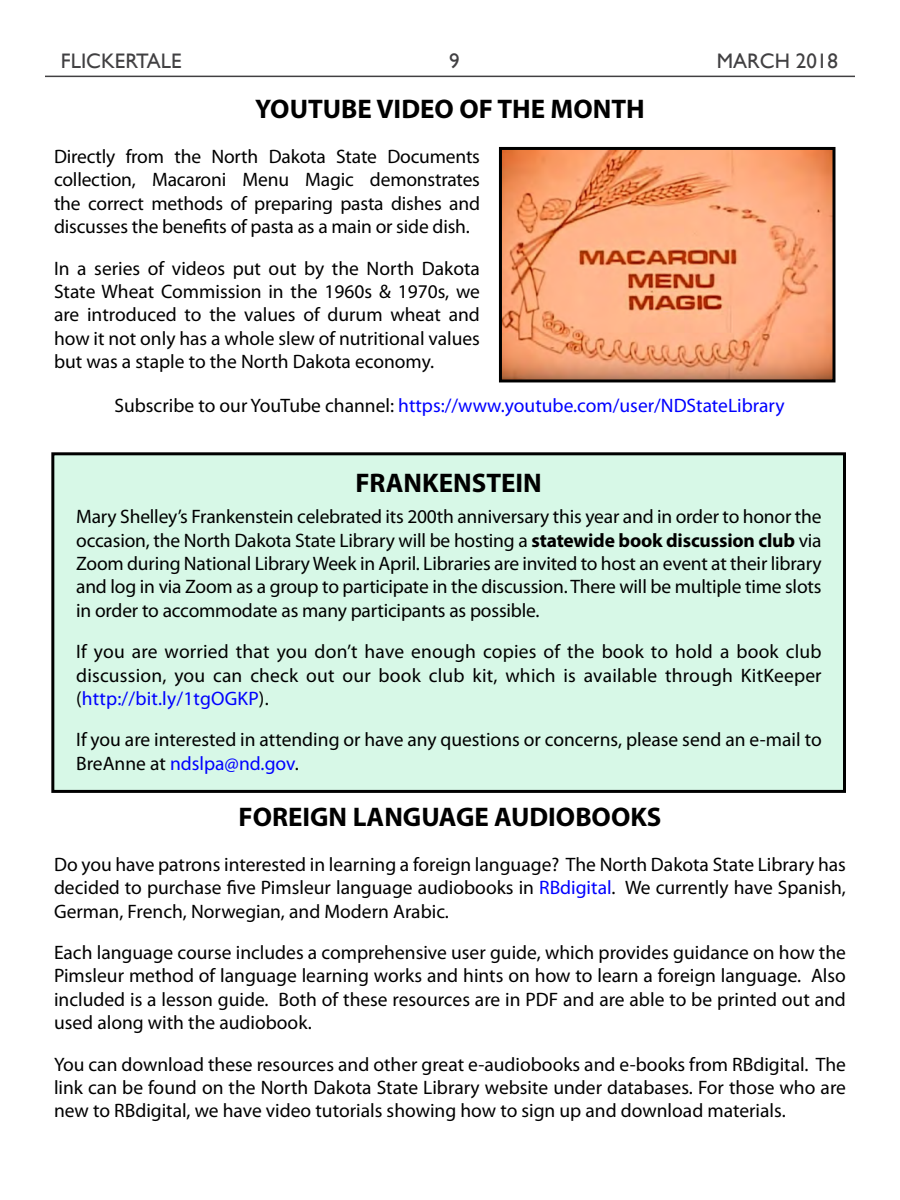
<style>
.page{position:relative;width:900px;height:1200px;background:#fff}
.page>*{position:absolute;margin:0;border:0;box-sizing:border-box;transform-origin:0 0}
.t1{font:700 27px "Myriad Pro";color:#000}
.t2{font:21px "Gill Sans";color:#414042}
.t3{font:19.5px/23.4px "Myriad Pro";color:#000;text-align:justify}
.t4{font:19.5px "Myriad Pro";color:#00f}
.s1{color:#000}
.s2{font-weight:700}
.s3{color:#00f}
</style>
<div class="page">
<hr style="left:45px;top:76px;width:810px;height:1px;background:#414042">
<img style="left:503px;top:151px;width:329px;height:227px">
<div style="left:499px;top:147px;width:337px;height:235px;border:3px solid #000"></div>
<div style="left:53px;top:454px;width:791px;height:337px;background:#d7f8e7"></div>
<div style="left:51px;top:452px;width:795px;height:341px;border:3px solid #000"></div>
<p class="t2" style="left:61px;top:49px;width:122px">FLICKERTALE</p>
<p class="t2" style="left:449px;top:49px;width:12px">9</p>
<p class="t2" style="left:717px;top:49px;width:123px">MARCH 2018</p>
<h1 class="t1" style="left:255px;top:91px;width:391px">YOUTUBE VIDEO OF THE MONTH</h1>
<p class="t3" style="left:54px;top:145px;width:428px">Directly from the North Dakota State Documents collection, Macaroni Menu Magic demonstrates the correct methods of preparing pasta dishes and discusses the benefits of pasta as a main or side dish.</p>
<p class="t3" style="left:54px;top:256px;width:428px">In a series of videos put out by the North Dakota State Wheat Commission in the 1960s &amp; 1970s, we are introduced to the values of durum wheat and how it not only has a whole slew of nutritional values but was a staple to the North Dakota economy.</p>
<p class="t4" style="left:114px;top:394px;width:672px"><span class="s1">Subscribe to our YouTube channel:</span> https://www.youtube.com/user/NDStateLibrary</p>
<h1 class="t1" style="left:355px;top:465px;width:188px">FRANKENSTEIN</h1>
<p class="t3" style="left:76px;top:505px;width:747px">Mary Shelley’s Frankenstein celebrated its 200th anniversary this year and in order to honor the occasion, the North Dakota State Library will be hosting a <span class="s2">statewide book discussion club</span> via Zoom during National Library Week in April. Libraries are invited to host an event at their library and log in via Zoom as a group to participate in the discussion. There will be multiple time slots in order to accommodate as many participants as possible.</p>
<p class="t3" style="left:76px;top:640px;width:747px">If you are worried that you don’t have enough copies of the book to hold a book club discussion, you can check out our book club kit, which is available through KitKeeper (<span class="s3">http://bit.ly/1tgOGKP</span>).</p>
<p class="t3" style="left:76px;top:728px;width:747px">If you are interested in attending or have any questions or concerns, please send an e-mail to<br>BreAnne at <span class="s3">ndslpa@nd.gov</span>.</p>
<h1 class="t1" style="left:238px;top:799px;width:425px">FOREIGN LANGUAGE AUDIOBOOKS</h1>
<p class="t3" style="left:54px;top:852px;width:793px">Do you have patrons interested in learning a foreign language? The North Dakota State Library has decided to purchase five Pimsleur language audiobooks in <span class="s3">RBdigital</span>. We currently have Spanish, German, French, Norwegian, and Modern Arabic.</p>
<p class="t3" style="left:54px;top:940px;width:794px">Each language course includes a comprehensive user guide, which provides guidance on how the Pimsleur method of language learning works and hints on how to learn a foreign language. Also included is a lesson guide. Both of these resources are in PDF and are able to be printed out and used along with the audiobook.</p>
<p class="t3" style="left:54px;top:1052px;width:794px">You can download these resources and other great e-audiobooks and e-books from RBdigital. The link can be found on the North Dakota State Library website under databases. For those who are new to RBdigital, we have video tutorials showing how to sign up and download materials.</p>
</div>
